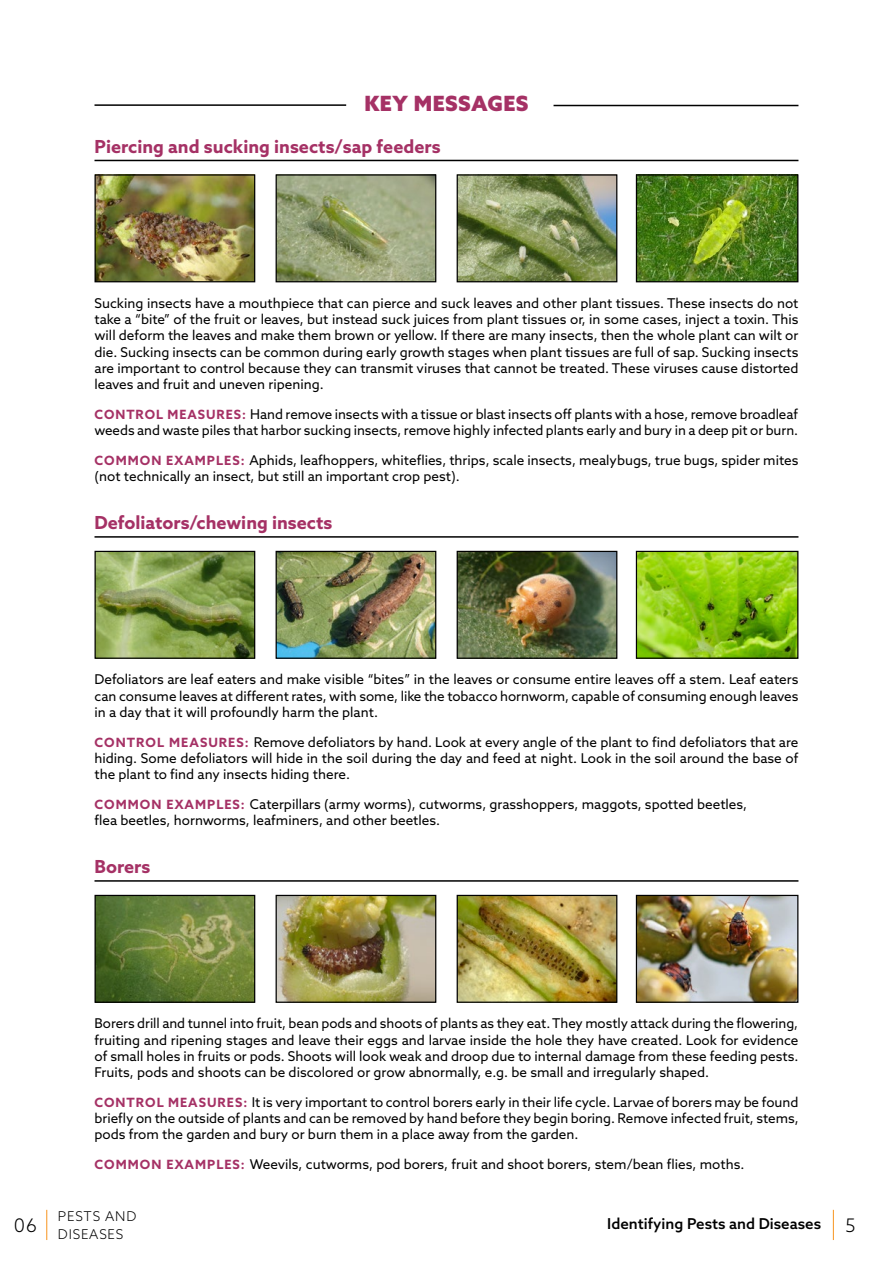
<style>
.page{position:relative;width:893px;height:1263px;background:#fff}
.page>*{position:absolute;margin:0;border:0;box-sizing:border-box;transform-origin:0 0}
.t1{font:900 21px "Azo Sans";letter-spacing:.02em;color:#a53165}
.t2{font:300 18.75px "Azo Sans";color:#000}
.t3{font:700 18px "Azo Sans";color:#a53165}
.t4{font:500 15px "Azo Sans";color:#000}
.t5{font:13.5px/16.2px "Azo Sans";color:#000;text-align:justify}
.t6{font:300 13.5px/18px "Azo Sans";letter-spacing:.06em;color:#000}
.s1{font-weight:700;font-size:12.75px;color:#a53165}
</style>
<div class="page">
<hr style="left:46px;top:1210px;width:1px;height:30px;background:#f7941e">
<hr style="left:833px;top:1210px;width:1px;height:30px;background:#f7941e">
<hr style="left:554px;top:105px;width:244px;height:1px;background:#000">
<hr style="left:94px;top:104px;width:252px;height:2px;background:#000">
<hr style="left:94px;top:160px;width:704px;height:1px;background:#000">
<hr style="left:94px;top:536px;width:704px;height:2px;background:#000">
<hr style="left:94px;top:880px;width:704px;height:2px;background:#000">
<img style="left:96px;top:176px;width:157px;height:104px">
<div style="left:94px;top:174px;width:161px;height:108px;border:1px solid #000"></div>
<img style="left:278px;top:176px;width:156px;height:104px">
<div style="left:276px;top:174px;width:160px;height:108px;border:1px solid #000"></div>
<img style="left:459px;top:176px;width:156px;height:104px">
<div style="left:457px;top:174px;width:160px;height:108px;border:1px solid #000"></div>
<img style="left:638px;top:176px;width:158px;height:104px">
<div style="left:636px;top:174px;width:162px;height:108px;border:1px solid #000"></div>
<img style="left:96px;top:553px;width:157px;height:104px">
<div style="left:94px;top:551px;width:161px;height:108px;border:1px solid #000"></div>
<img style="left:278px;top:553px;width:156px;height:104px">
<div style="left:276px;top:551px;width:160px;height:108px;border:1px solid #000"></div>
<img style="left:459px;top:553px;width:156px;height:104px">
<div style="left:457px;top:551px;width:160px;height:108px;border:1px solid #000"></div>
<img style="left:638px;top:553px;width:158px;height:104px">
<div style="left:636px;top:551px;width:162px;height:108px;border:1px solid #000"></div>
<img style="left:96px;top:897px;width:157px;height:104px">
<div style="left:94px;top:895px;width:161px;height:108px;border:1px solid #000"></div>
<img style="left:278px;top:897px;width:156px;height:104px">
<div style="left:276px;top:895px;width:160px;height:108px;border:1px solid #000"></div>
<img style="left:459px;top:897px;width:156px;height:104px">
<div style="left:457px;top:895px;width:160px;height:108px;border:1px solid #000"></div>
<img style="left:638px;top:897px;width:158px;height:104px">
<div style="left:636px;top:895px;width:162px;height:108px;border:1px solid #000"></div>
<h1 class="t1" style="left:364px;top:90px;width:166px">KEY MESSAGES</h1>
<h3 class="t3" style="left:94px;top:135px;width:348px">Piercing and sucking insects/sap feeders</h3>
<p class="t5" style="left:94px;top:295px;width:705px">Sucking insects have a mouthpiece that can pierce and suck leaves and other plant tissues. These insects do not take a “bite” of the fruit or leaves, but instead suck juices from plant tissues or, in some cases, inject a toxin. This will deform the leaves and make them brown or yellow. If there are many insects, then the whole plant can wilt or die. Sucking insects can be common during early growth stages when plant tissues are full of sap. Sucking insects are important to control because they can transmit viruses that cannot be treated. These viruses cause distorted leaves and fruit and uneven ripening.</p>
<p class="t5" style="left:94px;top:406px;width:705px"><span class="s1">CONTROL MEASURES:</span> Hand remove insects with a tissue or blast insects off plants with a hose, remove broadleaf weeds and waste piles that harbor sucking insects, remove highly infected plants early and bury in a deep pit or burn.</p>
<p class="t5" style="left:94px;top:451px;width:705px"><span class="s1">COMMON EXAMPLES:</span> Aphids, leafhoppers, whiteflies, thrips, scale insects, mealybugs, true bugs, spider mites (not technically an insect, but still an important crop pest).</p>
<h3 class="t3" style="left:94px;top:511px;width:239px">Defoliators/chewing insects</h3>
<p class="t5" style="left:94px;top:671px;width:705px">Defoliators are leaf eaters and make visible “bites” in the leaves or consume entire leaves off a stem. Leaf eaters can consume leaves at different rates, with some, like the tobacco hornworm, capable of consuming enough leaves in a day that it will profoundly harm the plant.</p>
<p class="t5" style="left:94px;top:733px;width:705px"><span class="s1">CONTROL MEASURES:</span> Remove defoliators by hand. Look at every angle of the plant to find defoliators that are hiding. Some defoliators will hide in the soil during the day and feed at night. Look in the soil around the base of the plant to find any insects hiding there.</p>
<p class="t5" style="left:94px;top:795px;width:654px"><span class="s1">COMMON EXAMPLES:</span> Caterpillars (army worms), cutworms, grasshoppers, maggots, spotted beetles, flea beetles, hornworms, leafminers, and other beetles.</p>
<h3 class="t3" style="left:94px;top:855px;width:57px">Borers</h3>
<h2 class="t2" style="left:14px;top:1213px;width:25px">06</h2>
<p class="t5" style="left:94px;top:1015px;width:705px">Borers drill and tunnel into fruit, bean pods and shoots of plants as they eat. They mostly attack during the flowering, fruiting and ripening stages and leave their eggs and larvae inside the hole they have created. Look for evidence of small holes in fruits or pods. Shoots will look weak and droop due to internal damage from these feeding pests.<br>Fruits, pods and shoots can be discolored or grow abnormally, e.g. be small and irregularly shaped.</p>
<p class="t5" style="left:94px;top:1094px;width:706px"><span class="s1">CONTROL MEASURES:</span> It is very important to control borers early in their life cycle. Larvae of borers may be found briefly on the outside of plants and can be removed by hand before they begin boring. Remove infected fruit, stems, pods from the garden and bury or burn them in a place away from the garden.</p>
<p class="t5" style="left:94px;top:1156px;width:651px"><span class="s1">COMMON EXAMPLES:</span> Weevils, cutworms, pod borers, fruit and shoot borers, stem/bean flies, moths.</p>
<p class="t6" style="left:58px;top:1206px;width:80px">PESTS AND<br>DISEASES</p>
<p class="t4" style="left:607px;top:1214px;width:215px">Identifying Pests and Diseases</p>
<h2 class="t2" style="left:845px;top:1213px;width:12px">5</h2>
</div>
